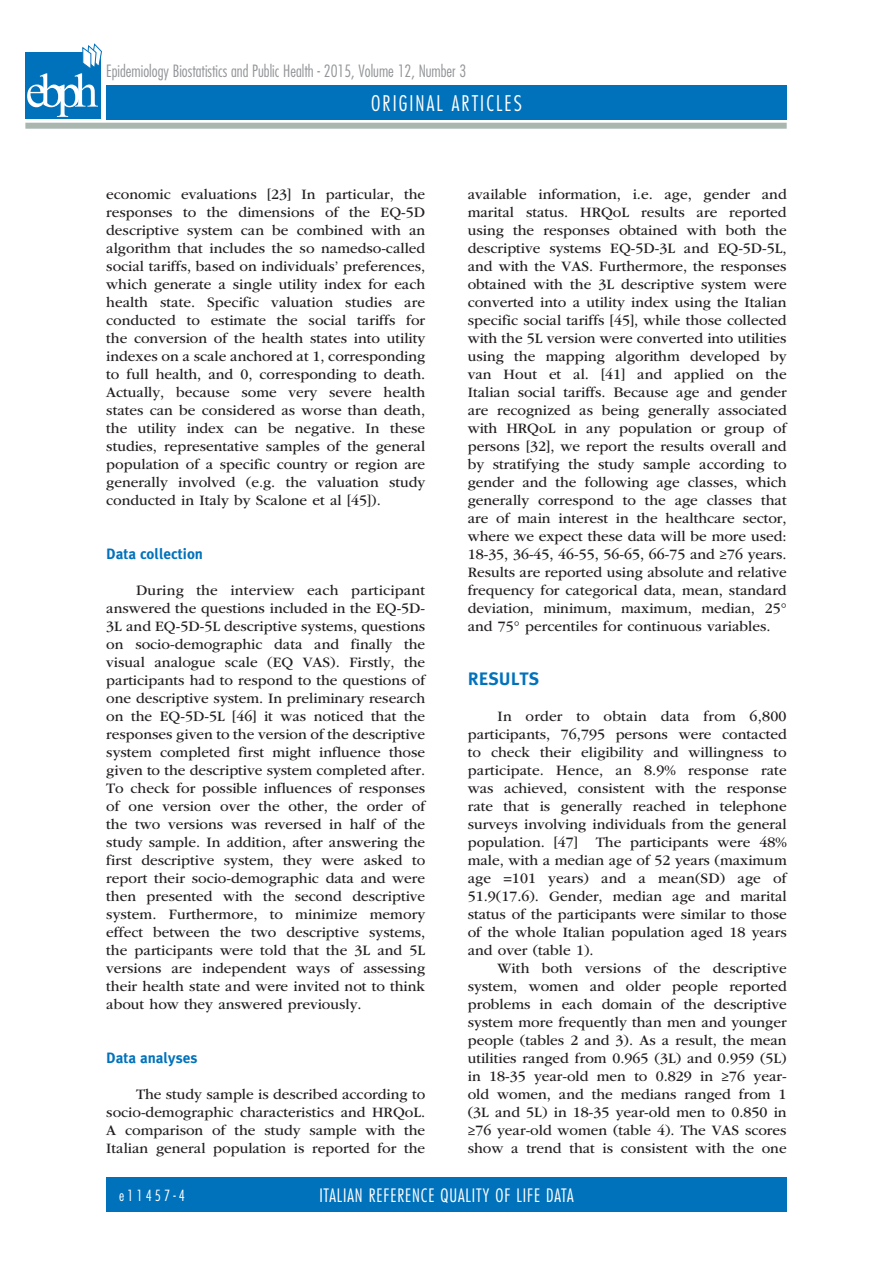
<style>
.page{position:relative;width:893px;height:1263px;background:#fff}
.page>*{position:absolute;margin:0;border:0;box-sizing:border-box;transform-origin:0 0}
.t1{font:300 condensed 21px "Futura Std";letter-spacing:.1em;color:#fff}
.t2{font:300 condensed 18px "Futura Std";letter-spacing:.05em;color:#fff}
.t3{font:700 18px "Meta Plus";color:#0072bc}
.t4{font:300 condensed 16.5px "Futura Std";color:#939598}
.t5{font:15px/18px "ITC Garamond Std";color:#231f20;text-align:justify}
.t6{font:700 15px "Meta Plus";color:#0072bc}
.t7{font:300 condensed 15px "Futura Std";letter-spacing:.2em;color:#fff}
</style>
<div class="page">
<div style="left:106px;top:85px;width:681px;height:34px;background:#0072bc"></div>
<div style="left:106px;top:1178px;width:681px;height:34px;background:#0072bc"></div>
<div style="left:25px;top:123px;width:762px;height:6px;background:#a9b7ae"></div>
<div style="left:25px;top:52px;width:76px;height:67px;background:#0072bc"></div>
<svg style="left:27px;top:43px;width:75px;height:74px"></svg>
<p class="t4" style="left:106px;top:62px;width:361px">Epidemiology Biostatistics and Public Health - 2015, Volume 12, Number 3</p>
<h1 class="t1" style="left:371px;top:91px;width:152px">ORIGINAL ARTICLES</h1>
<p class="t5" style="left:106px;top:185px;width:320px">economic evaluations [23] In particular, the responses to the dimensions of the EQ-5D descriptive system can be combined with an algorithm that includes the so namedso-called social tariffs, based on individuals’ preferences, which generate a single utility index for each health state. Specific valuation studies are conducted to estimate the social tariffs for the conversion of the health states into utility indexes on a scale anchored at 1, corresponding to full health, and 0, corresponding to death.<br>Actually, because some very severe health states can be considered as worse than death, the utility index can be negative. In these studies, representative samples of the general population of a specific country or region are generally involved (e.g. the valuation study conducted in Italy by Scalone et al [45]).</p>
<p class="t6" style="left:106px;top:545px;width:98px">Data collection</p>
<p class="t5" style="left:106px;top:581px;width:320px;text-indent:30px">During the interview each participant answered the questions included in the EQ-5D-3L and EQ-5D-5L descriptive systems, questions on socio-demographic data and finally the visual analogue scale (EQ VAS). Firstly, the participants had to respond to the questions of one descriptive system. In preliminary research on the EQ-5D-5L [46] it was noticed that the responses given to the version of the descriptive system completed first might influence those given to the descriptive system completed after.<br>To check for possible influences of responses of one version over the other, the order of the two versions was reversed in half of the study sample. In addition, after answering the first descriptive system, they were asked to report their socio-demographic data and were then presented with the second descriptive system. Furthermore, to minimize memory effect between the two descriptive systems, the participants were told that the 3L and 5L versions are independent ways of assessing their health state and were invited not to think about how they answered previously.</p>
<p class="t6" style="left:106px;top:1049px;width:93px">Data analyses</p>
<p class="t5" style="left:106px;top:1085px;width:320px;text-indent:30px">The study sample is described according to socio-demographic characteristics and HRQoL.<br>A comparison of the study sample with the Italian general population is reported for the</p>
<p class="t5" style="left:468px;top:185px;width:320px">available information, i.e. age, gender and marital status. HRQoL results are reported using the responses obtained with both the descriptive systems EQ-5D-3L and EQ-5D-5L, and with the VAS. Furthermore, the responses obtained with the 3L descriptive system were converted into a utility index using the Italian specific social tariffs [45], while those collected with the 5L version were converted into utilities using the mapping algorithm developed by van Hout et al. [41] and applied on the Italian social tariffs. Because age and gender are recognized as being generally associated with HRQoL in any population or group of persons [32], we report the results overall and by stratifying the study sample according to gender and the following age classes, which generally correspond to the age classes that are of main interest in the healthcare sector, where we expect these data will be more used:<br>18-35, 36-45, 46-55, 56-65, 66-75 and ≥76 years.<br>Results are reported using absolute and relative frequency for categorical data, mean, standard deviation, minimum, maximum, median, 25° and 75° percentiles for continuous variables.</p>
<p class="t3" style="left:468px;top:668px;width:73px">RESULTS</p>
<p class="t5" style="left:468px;top:707px;width:320px;text-indent:30px">In order to obtain data from 6,800 participants, 76,795 persons were contacted to check their eligibility and willingness to participate. Hence, an 8.9% response rate was achieved, consistent with the response rate that is generally reached in telephone surveys involving individuals from the general population. [47] The participants were 48% male, with a median age of 52 years (maximum age =101 years) and a mean(SD) age of 51.9(17.6). Gender, median age and marital status of the participants were similar to those of the whole Italian population aged 18 years and over (table 1).</p>
<p class="t5" style="left:468px;top:959px;width:321px;text-indent:30px">With both versions of the descriptive system, women and older people reported problems in each domain of the descriptive system more frequently than men and younger people (tables 2 and 3). As a result, the mean utilities ranged from 0.965 (3L) and 0.959 (5L) in 18-35 year-old men to 0.829 in ≥76 year&shy;old women, and the medians ranged from 1 (3L and 5L) in 18-35 year-old men to 0.850 in ≥76 year-old women (table 4). The VAS scores show a trend that is consistent with the one</p>
<p class="t7" style="left:119px;top:1187px;width:67px">e11457-4</p>
<p class="t2" style="left:319px;top:1185px;width:256px">ITALIAN REFERENCE QUALITY OF LIFE DATA</p>
</div>
